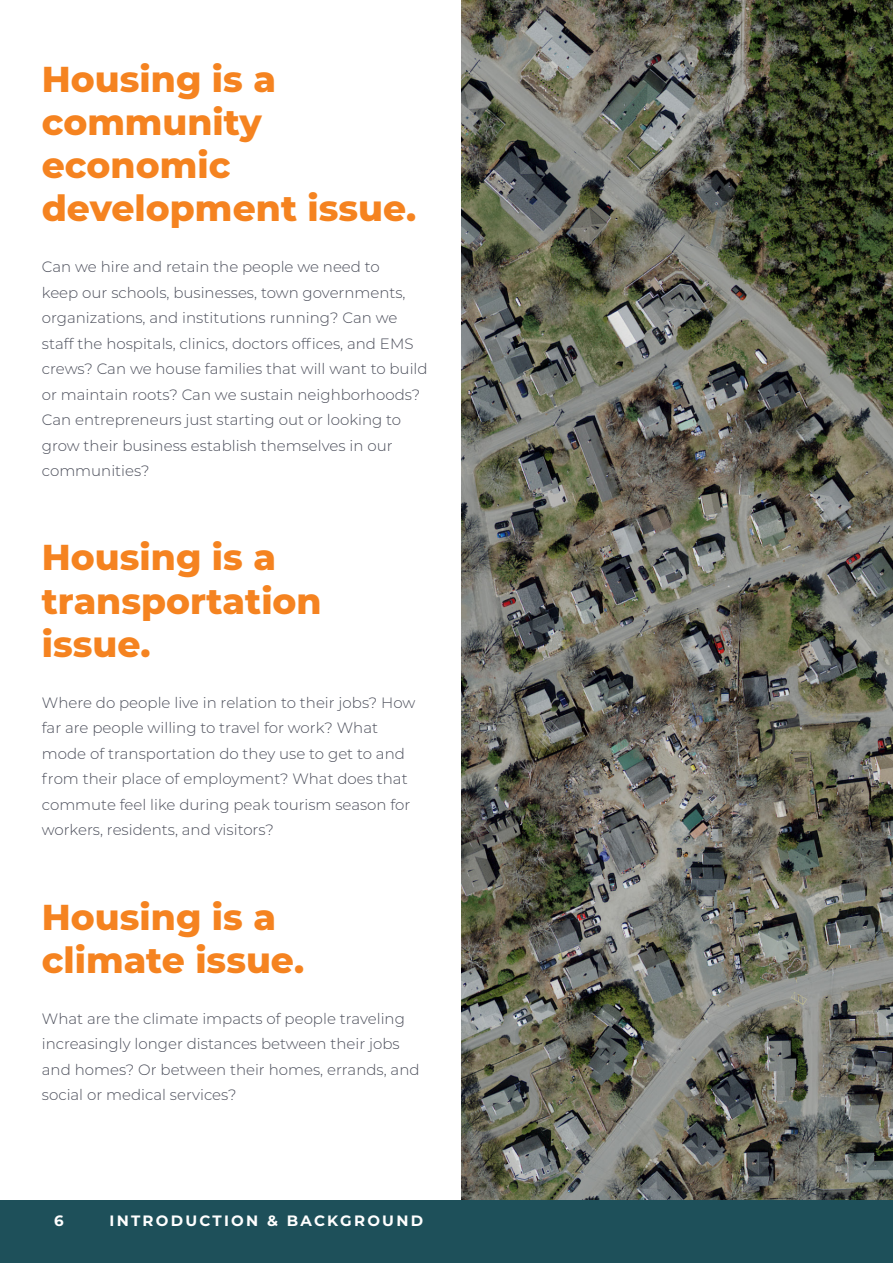
<style>
.page{position:relative;width:893px;height:1263px;background:#fff}
.page>*{position:absolute;margin:0;border:0;box-sizing:border-box;transform-origin:0 0}
.Body_01_-_Align_Left{font:800 36px/43.2px "Montserrat";color:#f58320}
.Body_01_-_Align_Left-2{font:300 15px/25.5px "Montserrat";color:#4b4e5a}
.Body_01_-_Align_Left-3{font:700 15px "Montserrat";letter-spacing:.15em;color:#fff}
</style>
<div class="page">
<div style="left:0;top:1200px;width:893px;height:63px;background:#1e505a"></div>
<img style="left:461px;top:0;width:432px;height:1199px">
<p class="Body_01_-_Align_Left" style="left:42px;top:55px;width:376px">Housing is a community economic development issue.</p>
<p class="Body_01_-_Align_Left-2" style="left:42px;top:254px;width:387px">Can we hire and retain the people we need to<br>keep our schools, businesses, town governments, organizations, and institutions running? Can we staff the hospitals, clinics, doctors offices, and EMS crews? Can we house families that will want to build or maintain roots? Can we sustain neighborhoods?<br>Can entrepreneurs just starting out or looking to grow their business establish themselves in our communities?</p>
<p class="Body_01_-_Align_Left" style="left:42px;top:534px;width:281px">Housing is a transportation issue.</p>
<p class="Body_01_-_Align_Left-2" style="left:42px;top:689px;width:375px">Where do people live in relation to their jobs? How far are people willing to travel for work? What mode of transportation do they use to get to and from their place of employment? What does that commute feel like during peak tourism season for workers, residents, and visitors?</p>
<p class="Body_01_-_Align_Left" style="left:42px;top:893px;width:264px">Housing is a climate issue.</p>
<p class="Body_01_-_Align_Left-2" style="left:42px;top:1005px;width:379px">What are the climate impacts of people traveling increasingly longer distances between their jobs and homes? Or between their homes, errands, and social or medical services?</p>
<p class="Body_01_-_Align_Left-3" style="left:54px;top:1210px;width:11px">6</p>
<p class="Body_01_-_Align_Left-3" style="left:109px;top:1210px;width:315px">INTRODUCTION &amp; BACKGROUND</p>
</div>
